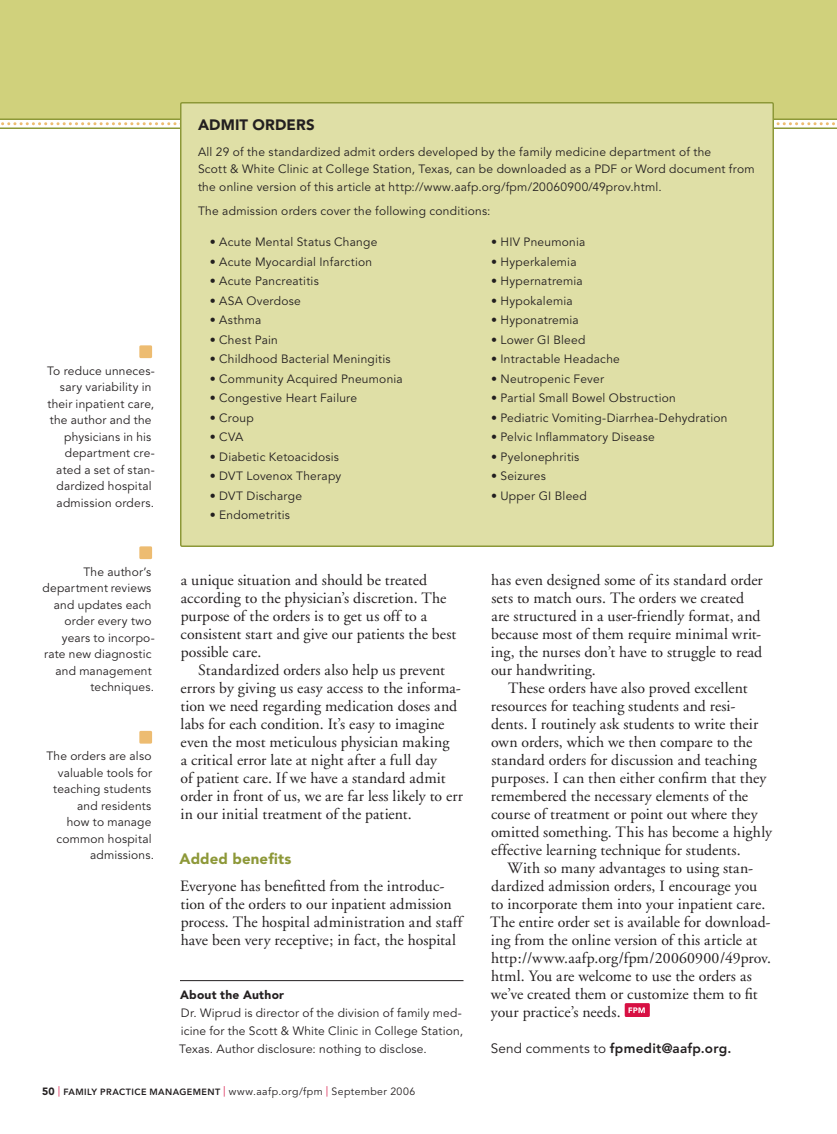
<style>
.page{position:relative;width:837px;height:1134px;background:#fff}
.page>*{position:absolute;margin:0;border:0;box-sizing:border-box;transform-origin:0 0}
.t1{font:15.75px/18px "Adobe Garamond";letter-spacing:.005em;color:#231f20}
.t2{font:900 15px "Avenir LT Std";color:#8d9838}
.t3{font:900 15px "Avenir LT Std";letter-spacing:.01em;color:#231f20}
.t4{font:800 13.5px "Avenir LT Std";letter-spacing:.015em;color:#231f20}
.t5{font:12px/16.5px "Avenir LT Std";letter-spacing:.015em;color:#231f20;text-align:right}
.t6{font:900 12px "Avenir LT Std";letter-spacing:.02em;color:#231f20}
.t7{font:10.5px "Avenir LT Std";letter-spacing:.045em;color:#231f20}
.s1{font-weight:400}
.s2{font-weight:900}
.s3{font-family:"Adobe Garamond";color:#d71043}
.s4{font-weight:800;font-size:9px}
</style>
<div class="page">
<div style="left:139px;top:345px;width:13px;height:13px;background:#edbc71;border-radius:2px"></div>
<div style="left:139px;top:546px;width:13px;height:13px;background:#edbc71;border-radius:2px"></div>
<div style="left:139px;top:731px;width:13px;height:13px;background:#edbc71;border-radius:2px"></div>
<div style="left:0;top:0;width:837px;height:120px;background:#d0d17c"></div>
<hr style="left:0;top:118px;width:837px;height:2px;background:#8d9838">
<svg style="left:1px;top:122px;width:834px;height:3px"></svg>
<hr style="left:0;top:128px;width:837px;height:1px;background:#8d9838">
<div style="left:625px;top:1003px;width:25px;height:14px;background:#d71043;border-radius:2px"></div>
<svg style="left:629px;top:1007px;width:16px;height:6px"></svg>
<hr style="left:180px;top:980px;width:284px;height:1px;background:#231f20">
<div style="left:181px;top:103px;width:592px;height:443px;background:#dfdfa6;border-radius:2px"></div>
<div style="left:180px;top:102px;width:594px;height:445px;border:2px solid #8d9838;border-radius:2px"></div>
<p class="t5" style="left:47px;top:363px;width:109px">To reduce unneces&shy;sary variability in their inpatient care, the author and the physicians in his department cre&shy;ated a set of stan&shy;dardized hospital admission orders.</p>
<p class="t5" style="left:43px;top:564px;width:114px">The author’s department reviews and updates each order every two years to incorpo&shy;rate new diagnostic and management techniques.</p>
<p class="t5" style="left:46px;top:748px;width:109px">The orders are also valuable tools for teaching students and residents<br>how to manage common hospital admissions.</p>
<p class="t3" style="left:198px;top:116px;width:118px">admit orders</p>
<p class="t5" style="left:198px;top:144px;width:558px;line-height:17.2px;text-align:left">All 29 of the standardized admit orders developed by the family medicine department of the<br>Scott &amp; White Clinic at College Station, Texas, can be downloaded as a PDF or Word document from the online version of this article at http://www.aafp.org/fpm/20060900/49prov.html.</p>
<p class="t5" style="left:198px;top:203px;width:294px">The admission orders cover the following conditions:</p>
<p class="t5" style="left:210px;top:234px;width:169px">• Acute Mental Status Change</p>
<p class="t5" style="left:210px;top:254px;width:164px">• Acute Myocardial Infarction</p>
<p class="t5" style="left:210px;top:273px;width:111px">• Acute Pancreatitis</p>
<p class="t5" style="left:210px;top:293px;width:93px">• ASA Overdose</p>
<p class="t5" style="left:210px;top:312px;width:53px">• Asthma</p>
<p class="t5" style="left:210px;top:332px;width:70px">• Chest Pain</p>
<p class="t5" style="left:210px;top:351px;width:182px">• Childhood Bacterial Meningitis</p>
<p class="t5" style="left:210px;top:371px;width:194px">• Community Acquired Pneumonia</p>
<p class="t5" style="left:210px;top:390px;width:149px">• Congestive Heart Failure</p>
<p class="t5" style="left:210px;top:410px;width:46px">• Croup</p>
<p class="t5" style="left:210px;top:429px;width:35px">• CVA</p>
<p class="t5" style="left:210px;top:449px;width:131px">• Diabetic Ketoacidosis</p>
<p class="t5" style="left:210px;top:468px;width:133px">• DVT Lovenox Therapy</p>
<p class="t5" style="left:210px;top:488px;width:94px">• DVT Discharge</p>
<p class="t5" style="left:210px;top:507px;width:82px">• Endometritis</p>
<p class="t5" style="left:491px;top:234px;width:96px">• HIV Pneumonia</p>
<p class="t5" style="left:491px;top:254px;width:87px">• Hyperkalemia</p>
<p class="t5" style="left:491px;top:273px;width:93px">• Hypernatremia</p>
<p class="t5" style="left:491px;top:293px;width:83px">• Hypokalemia</p>
<p class="t5" style="left:491px;top:312px;width:89px">• Hyponatremia</p>
<p class="t5" style="left:491px;top:332px;width:96px">• Lower GI Bleed</p>
<p class="t5" style="left:491px;top:351px;width:130px">• Intractable Headache</p>
<p class="t5" style="left:491px;top:371px;width:115px">• Neutropenic Fever</p>
<p class="t5" style="left:491px;top:390px;width:186px">• Partial Small Bowel Obstruction</p>
<p class="t5" style="left:491px;top:410px;width:238px">• Pediatric Vomiting-Diarrhea-Dehydration</p>
<p class="t5" style="left:491px;top:429px;width:165px">• Pelvic Inflammatory Disease</p>
<p class="t5" style="left:491px;top:449px;width:90px">• Pyelonephritis</p>
<p class="t5" style="left:491px;top:468px;width:56px">• Seizures</p>
<p class="t5" style="left:491px;top:488px;width:97px">• Upper GI Bleed</p>
<p class="t1" style="left:181px;top:571px;width:277px">a unique situation and should be treated according to the physician’s discretion. The purpose of the orders is to get us off to a consistent start and give our patients the best possible care.</p>
<p class="t1" style="left:180px;top:661px;width:284px;text-indent:18px">Standardized orders also help us prevent errors by giving us easy access to the informa&shy;tion we need regarding medication doses and labs for each condition. It’s easy to imagine even the most meticulous physician making<br>a critical error late at night after a full day<br>of patient care. If we have a standard admit order in front of us, we are far less likely to err in our initial treatment of the patient.</p>
<p class="t2" style="left:180px;top:850px;width:113px">Added benefits</p>
<p class="t1" style="left:180px;top:877px;width:284px">Everyone has benefitted from the introduc&shy;tion of the orders to our inpatient admission process. The hospital administration and staff have been very receptive; in fact, the hospital</p>
<p class="t6" style="left:180px;top:988px;width:106px">About the Author</p>
<p class="t5" style="left:179px;top:1004px;width:285px;line-height:18px;text-align:justify">Dr. Wiprud is director of the division of family med&shy;icine for the Scott &amp; White Clinic in College Station, Texas. Author disclosure: nothing to disclose.</p>
<p class="t1" style="left:491px;top:571px;width:273px">has even designed some of its standard order sets to match ours. The orders we created are structured in a user-friendly format, and because most of them require minimal writ&shy;ing, the nurses don’t have to struggle to read our handwriting.</p>
<p class="t1" style="left:491px;top:679px;width:283px;text-indent:17px">These orders have also proved excellent resources for teaching students and resi&shy;dents. I routinely ask students to write their own orders, which we then compare to the standard orders for discussion and teaching purposes. I can then either confirm that they remembered the necessary elements of the course of treatment or point out where they omitted something. This has become a highly effective learning technique for students.</p>
<p class="t1" style="left:490px;top:859px;width:283px;text-indent:18px">With so many advantages to using stan&shy;dardized admission orders, I encourage you to incorporate them into your inpatient care.<br>The entire order set is available for download&shy;ing from the online version of this article at http://www.aafp.org/fpm/20060900/49prov. html. You are welcome to use the orders as we’ve created them or customize them to fit your practice’s needs.</p>
<p class="t4" style="left:491px;top:1040px;width:242px"><span class="s1">Send comments to</span> fpmedit@aafp.org.</p>
<p class="t7" style="left:42px;top:1086px;width:375px"><span class="s2">50</span> <span class="s3">|</span> <span class="s4">FAMILY PRACTICE MANAGEMENT</span> <span class="s3">|</span> www.aafp.org/fpm <span class="s3">|</span> September 2006</p>
</div>
